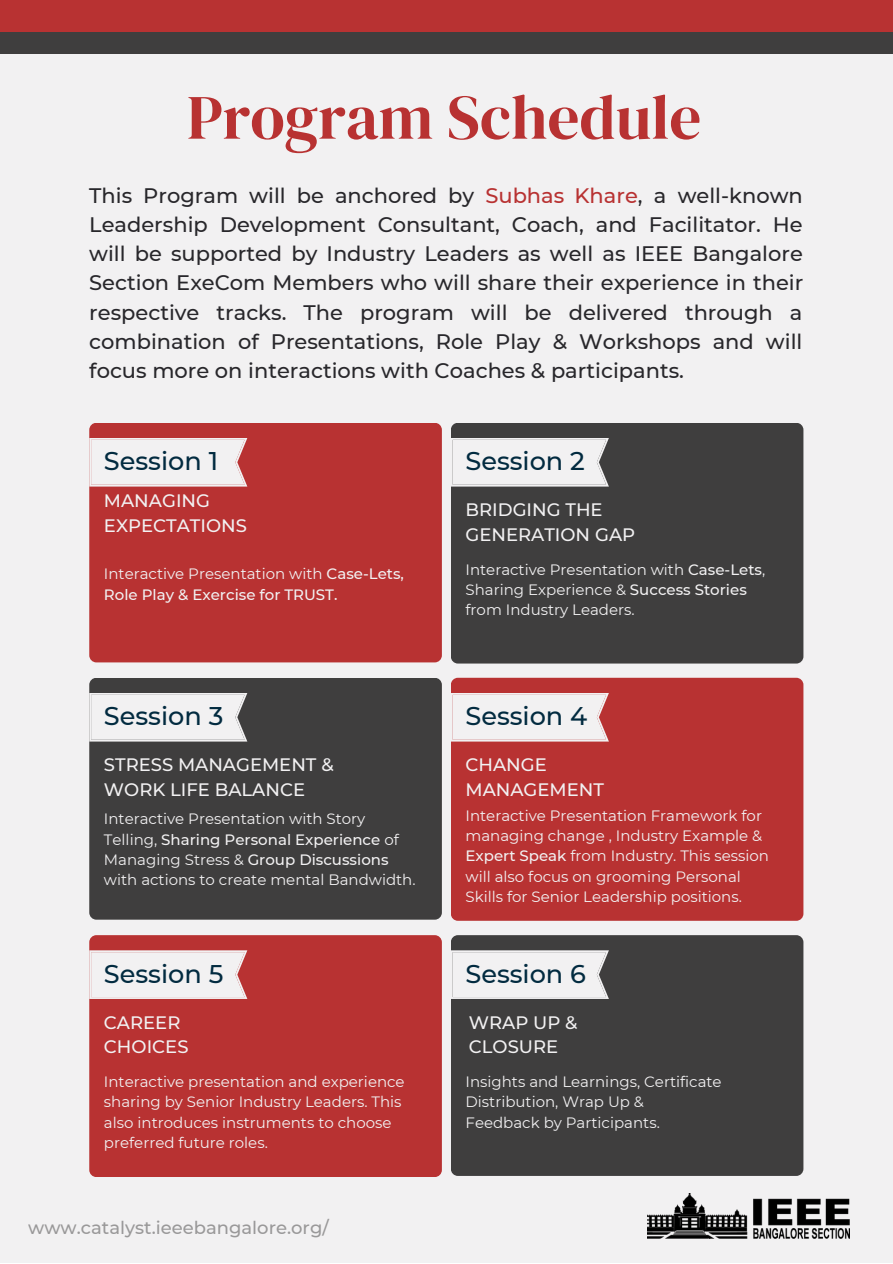
<style>
.page{position:relative;width:893px;height:1264px;background:#fff}
.page>*{position:absolute;margin:0;border:0;box-sizing:border-box;transform-origin:0 0}
.t1{font:63px "DM Serif Display";color:#b83232}
.t2{font:500 25.5px "Montserrat";color:#022b40}
.t3{font:500 21px/29.2px "Montserrat";color:#28272b;text-align:justify}
.t4{font:500 18px/24.8px "Montserrat";color:#f2f1f2}
.t5{font:500 18px "Montserrat";color:#3f3e3e}
.t6{font:15px/20.2px "Montserrat";color:#f2f1f2}
.t7{font:500 15px/20.2px "Montserrat";color:#f2f1f2}
.s1{color:#b83232}
.s2{font-weight:400}
.s3{font-weight:500}
</style>
<div class="page">
<div style="left:0;top:0;width:892px;height:1262px;background:#f2f1f2"></div>
<div style="left:0;top:0;width:892px;height:54px;background:#3f3e3e"></div>
<div style="left:0;top:0;width:892px;height:31px;background:#b83232"></div>
<div style="left:89px;top:423px;width:353px;height:239px;background:#b83232;border-radius:7px"></div>
<svg style="left:89px;top:438px;width:158px;height:48px;background:#efe9ea"></svg>
<div style="left:89px;top:677px;width:353px;height:242px;background:#3f3e3e;border-radius:7px"></div>
<svg style="left:89px;top:693px;width:158px;height:48px;background:#eae9ea"></svg>
<div style="left:451px;top:423px;width:352px;height:240px;background:#3f3e3e;border-radius:7px"></div>
<svg style="left:451px;top:438px;width:158px;height:48px;background:#eae9ea"></svg>
<div style="left:451px;top:677px;width:352px;height:243px;background:#b83232;border-radius:7px"></div>
<svg style="left:451px;top:693px;width:158px;height:48px;background:#efe8e9"></svg>
<div style="left:89px;top:935px;width:353px;height:241px;background:#b83232;border-radius:7px"></div>
<svg style="left:89px;top:950px;width:158px;height:48px;background:#efe8e9"></svg>
<div style="left:451px;top:935px;width:352px;height:240px;background:#3f3e3e;border-radius:7px"></div>
<svg style="left:451px;top:950px;width:158px;height:48px;background:#e9e8e9"></svg>
<img style="left:647px;top:1193px;width:202px;height:45px">
<h1 class="t1" style="left:187px;top:73px;width:516px">Program Schedule</h1>
<p class="t3" style="left:89px;top:180px;width:715px">This Program will be anchored by <span class="s1">Subhas Khare</span>, a well-known Leadership Development Consultant, Coach, and Facilitator. He will be supported by Industry Leaders as well as IEEE Bangalore Section ExeCom Members who will share their experience in their respective tracks. The program will be delivered through a combination of Presentations, Role Play &amp; Workshops and will focus more on interactions with Coaches &amp; participants.</p>
<h2 class="t2" style="left:104px;top:445px;width:116px">Session 1</h2>
<p class="t4" style="left:104px;top:488px;width:144px">MANAGING<br>EXPECTATIONS</p>
<p class="t7" style="left:104px;top:564px;width:301px"><span class="s2">Interactive Presentation with</span> Case-Lets,<br>Role Play &amp; Exercise for TRUST.</p>
<h2 class="t2" style="left:104px;top:700px;width:121px">Session 3</h2>
<p class="t4" style="left:104px;top:752px;width:231px">STRESS MANAGEMENT &amp;<br>WORK LIFE BALANCE</p>
<p class="t6" style="left:104px;top:808px;width:313px">Interactive Presentation with Story Telling, <span class="s3">Sharing Personal Experience</span> of Managing Stress &amp; <span class="s3">Group Discussions </span>with actions to create mental Bandwidth.</p>
<h2 class="t2" style="left:104px;top:958px;width:121px">Session 5</h2>
<p class="t4" style="left:104px;top:1009px;width:86px">CAREER<br>CHOICES</p>
<p class="t6" style="left:104px;top:1071px;width:302px">Interactive presentation and experience sharing by Senior Industry Leaders. This also introduces instruments to choose preferred future roles.</p>
<p class="t5" style="left:28px;top:1216px;width:302px">www.catalyst.ieeebangalore.org/</p>
<h2 class="t2" style="left:465px;top:445px;width:121px">Session 2</h2>
<p class="t4" style="left:465px;top:497px;width:171px">BRIDGING THE<br>GENERATION GAP</p>
<p class="t6" style="left:465px;top:559px;width:301px">Interactive Presentation with <span class="s3">Case-Lets</span>,<br>Sharing Experience &amp; <span class="s3">Success Stories </span>from Industry Leaders.</p>
<h2 class="t2" style="left:465px;top:700px;width:123px">Session 4</h2>
<p class="t4" style="left:465px;top:752px;width:140px">CHANGE<br>MANAGEMENT</p>
<p class="t6" style="left:465px;top:805px;width:305px">Interactive Presentation Framework for managing change , Industry Example &amp; <span class="s3">Expert Speak</span> from Industry. This session will also focus on grooming Personal Skills for Senior Leadership positions.</p>
<h2 class="t2" style="left:465px;top:958px;width:122px">Session 6</h2>
<p class="t4" style="left:469px;top:1009px;width:110px">WRAP UP &amp;<br>CLOSURE</p>
<p class="t6" style="left:465px;top:1071px;width:258px">Insights and Learnings, Certificate<br>Distribution, Wrap Up &amp;<br>Feedback by Participants.</p>
</div>
